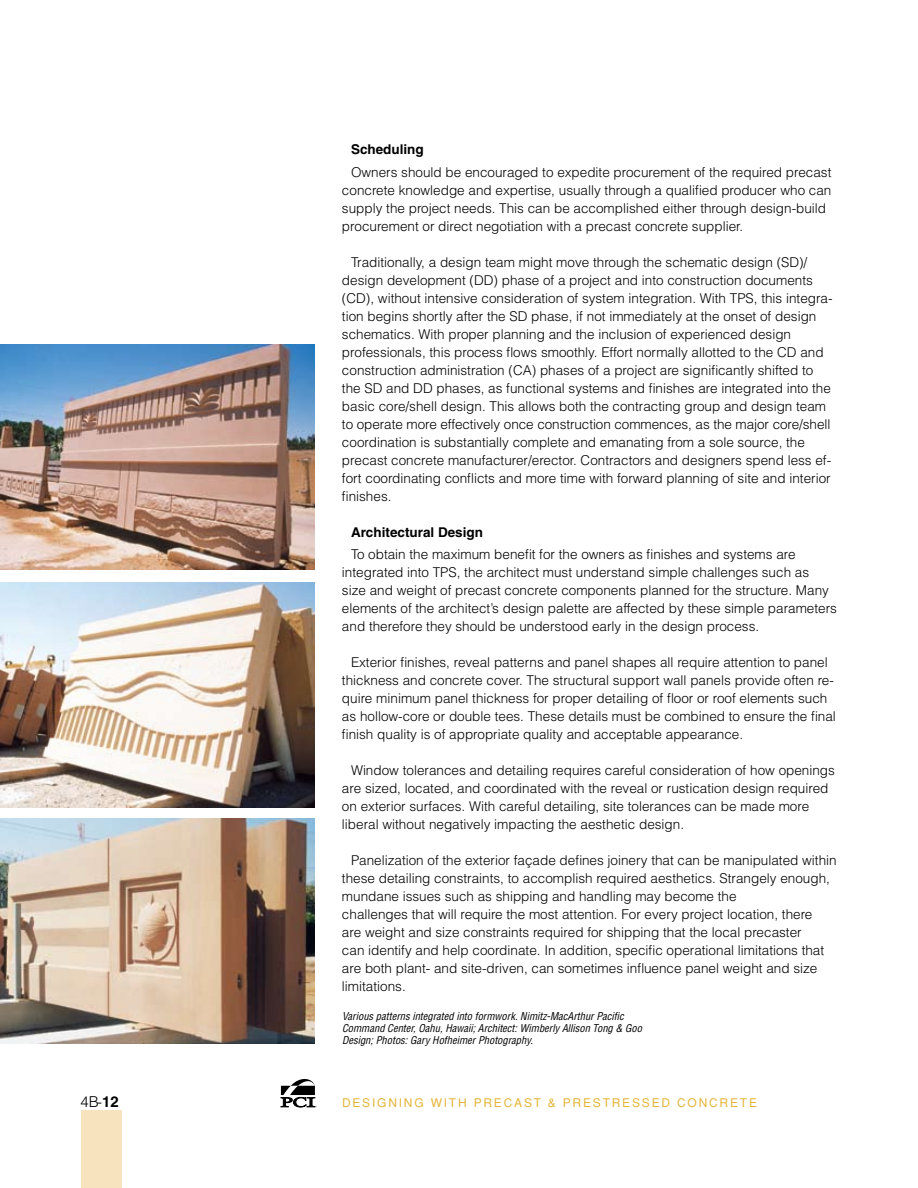
<style>
.page{position:relative;width:918px;height:1188px;background:#fff}
.page>*{position:absolute;margin:0;border:0;box-sizing:border-box;transform-origin:0 0}
.t1{font:300 15px "Helvetica";color:#000}
.t2{font:300 13.5px/18px "Helvetica";color:#000}
.t3{font:700 13.5px "Helvetica";color:#000}
.t4{font:12px "Helvetica";letter-spacing:.15em;color:#e5b53a}
.t5{font:italic condensed 10.5px/12px "Helvetica";color:#000}
.s1{font-weight:700}
</style>
<div class="page">
<img style="left:0;top:344px;width:315px;height:226px">
<img style="left:0;top:582px;width:315px;height:226px">
<img style="left:0;top:819px;width:315px;height:225px">
<svg style="left:281px;top:1079px;width:36px;height:28px"></svg>
<div style="left:81px;top:1110px;width:41px;height:78px;background:#f7e3bd"></div>
<p class="t3" style="left:351px;top:141px;width:74px">Scheduling</p>
<p class="t2" style="left:342px;top:163px;width:491px;text-indent:9px">Owners should be encouraged to expedite procurement of the required precast concrete knowledge and expertise, usually through a qualified producer who can supply the project needs. This can be accomplished either through design-build procurement or direct negotiation with a precast concrete supplier.</p>
<p class="t2" style="left:342px;top:253px;width:492px;text-indent:9px">Traditionally, a design team might move through the schematic design (SD)/ design development (DD) phase of a project and into construction documents (CD), without intensive consideration of system integration. With TPS, this integra&shy;tion begins shortly after the SD phase, if not immediately at the onset of design schematics. With proper planning and the inclusion of experienced design professionals, this process flows smoothly. Effort normally allotted to the CD and construction administration (CA) phases of a project are significantly shifted to the SD and DD phases, as functional systems and finishes are integrated into the basic core/shell design. This allows both the contracting group and design team to operate more effectively once construction commences, as the major core/shell coordination is substantially complete and emanating from a sole source, the precast concrete manufacturer/erector. Contractors and designers spend less ef&shy;fort coordinating conflicts and more time with forward planning of site and interior finishes.</p>
<p class="t3" style="left:351px;top:524px;width:134px">Architectural Design</p>
<p class="t2" style="left:342px;top:545px;width:496px;text-indent:9px">To obtain the maximum benefit for the owners as finishes and systems are integrated into TPS, the architect must understand simple challenges such as<br>size and weight of precast concrete components planned for the structure. Many elements of the architect’s design palette are affected by these simple parameters and therefore they should be understood early in the design process.</p>
<p class="t2" style="left:342px;top:653px;width:495px;text-indent:9px">Exterior finishes, reveal patterns and panel shapes all require attention to panel thickness and concrete cover. The structural support wall panels provide often re&shy;quire minimum panel thickness for proper detailing of floor or roof elements such as hollow-core or double tees. These details must be combined to ensure the final finish quality is of appropriate quality and acceptable appearance.</p>
<p class="t2" style="left:342px;top:761px;width:494px;text-indent:9px">Window tolerances and detailing requires careful consideration of how openings are sized, located, and coordinated with the reveal or rustication design required on exterior surfaces. With careful detailing, site tolerances can be made more liberal without negatively impacting the aesthetic design.</p>
<p class="t2" style="left:342px;top:851px;width:496px;text-indent:9px">Panelization of the exterior façade defines joinery that can be manipulated within these detailing constraints, to accomplish required aesthetics. Strangely enough, mundane issues such as shipping and handling may become the<br>challenges that will require the most attention. For every project location, there<br>are weight and size constraints required for shipping that the local precaster<br>can identify and help coordinate. In addition, specific operational limitations that are both plant- and site-driven, can sometimes influence panel weight and size limitations.</p>
<p class="t5" style="left:342px;top:1010px;width:302px">Various patterns integrated into formwork. Nimitz-MacArthur Pacific<br>Command Center, Oahu, Hawaii; Architect: Wimberly Allison Tong &amp; Goo<br>Design; Photos: Gary Hofheimer Photography.</p>
<p class="t1" style="left:81px;top:1092px;width:40px">4B-<span class="s1">12</span></p>
<p class="t4" style="left:342px;top:1096px;width:417px">DESIGNING WITH PRECAST &amp; PRESTRESSED CONCRETE</p>
</div>
